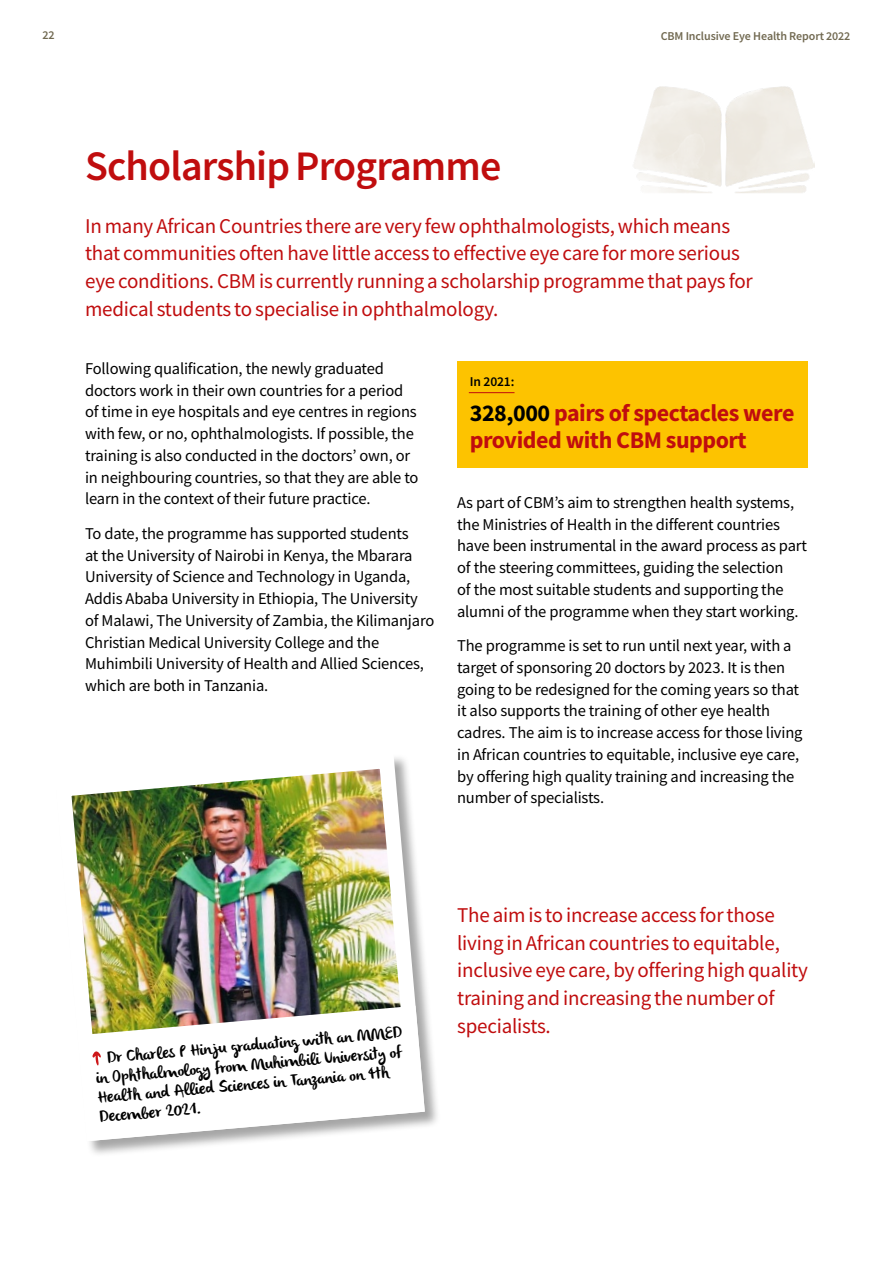
<style>
.page{position:relative;width:893px;height:1263px;background:#fff}
.page>*{position:absolute;margin:0;border:0;box-sizing:border-box;transform-origin:0 0}
.H2_page_heading{font:600 42px "Source Sans Pro";letter-spacing:-.02em;color:#c00d0e}
.P_achievements{font:700 24px/27px "Source Sans Pro";letter-spacing:-.02em;color:#c00d0e}
.P_intro_text_pull_qu{font:21px/27.8px "Source Sans Pro";letter-spacing:-.01em;color:#c00d0e}
.P_body_copy{font:16.5px/21.8px "Source Sans Pro";letter-spacing:-.01em;color:#000}
.t1{font:16.5px/19.5px "olivier";color:#000}
.p_achievement_header{font:600 13.5px "Source Sans Pro";letter-spacing:-.01em;color:#000}
.t2{font:600 12px "Source Sans Pro";letter-spacing:-.01em;color:#716951}
.s1{color:#000}
</style>
<div class="page">
<img style="left:634px;top:86px;width:181px;height:107px">
<div style="left:457px;top:361px;width:351px;height:107px;background:#fdc300"></div>
<hr style="left:469px;top:392px;width:45px;height:1px;background:#c00d0e">
<img style="left:71px;top:757px;width:362px;height:392px">
<svg style="left:77px;top:1006px;width:348px;height:135px"></svg>
<svg style="left:92px;top:1050px;width:10px;height:17px"></svg>
<p class="t2" style="left:43px;top:27px;width:14px">22</p>
<p class="t2" style="left:661px;top:28px;width:191px">CBM Inclusive Eye Health Report 2022</p>
<h2 class="H2_page_heading" style="left:85px;top:139px;width:418px">Scholarship Programme</h2>
<p class="P_intro_text_pull_qu" style="left:85px;top:212px;width:669px">In many African Countries there are very few ophthalmologists, which means that communities often have little access to effective eye care for more serious eye conditions. CBM is currently running a scholarship programme that pays for medical students to specialise in ophthalmology.</p>
<p class="P_body_copy" style="left:85px;top:357px;width:335px">Following qualification, the newly graduated doctors work in their own countries for a period of time in eye hospitals and eye centres in regions with few, or no, ophthalmologists. If possible, the training is also conducted in the doctors’ own, or in neighbouring countries, so that they are able to learn in the context of their future practice.</p>
<p class="P_body_copy" style="left:85px;top:522px;width:351px">To date, the programme has supported students<br>at the University of Nairobi in Kenya, the Mbarara University of Science and Technology in Uganda, Addis Ababa University in Ethiopia, The University of Malawi, The University of Zambia, the Kilimanjaro Christian Medical University College and the Muhimbili University of Health and Allied Sciences, which are both in Tanzania.</p>
<p class="p_achievement_header" style="left:470px;top:372px;width:46px">In 2021:</p>
<p class="P_achievements" style="left:470px;top:399px;width:326px"><span class="s1">328,000</span> pairs of spectacles were provided with CBM support</p>
<p class="P_body_copy" style="left:457px;top:491px;width:351px">As part of CBM’s aim to strengthen health systems, the Ministries of Health in the different countries have been instrumental in the award process as part of the steering committees, guiding the selection<br>of the most suitable students and supporting the alumni of the programme when they start working.</p>
<p class="P_body_copy" style="left:457px;top:634px;width:347px">The programme is set to run until next year, with a target of sponsoring 20 doctors by 2023. It is then going to be redesigned for the coming years so that it also supports the training of other eye health cadres. The aim is to increase access for those living in African countries to equitable, inclusive eye care, by offering high quality training and increasing the number of specialists.</p>
<p class="t1" style="left:94px;top:1050px;width:310px;text-indent:13px;rotate:-5deg">Dr Charles P Hinju graduating with an MMED in Ophthalmology from Muhimbili University of Health and Allied Sciences in Tanzania on 4th December 2021.</p>
<p class="P_intro_text_pull_qu" style="left:457px;top:901px;width:352px">The aim is to increase access for those living in African countries to equitable, inclusive eye care, by offering high quality training and increasing the number of specialists.</p>
</div>
